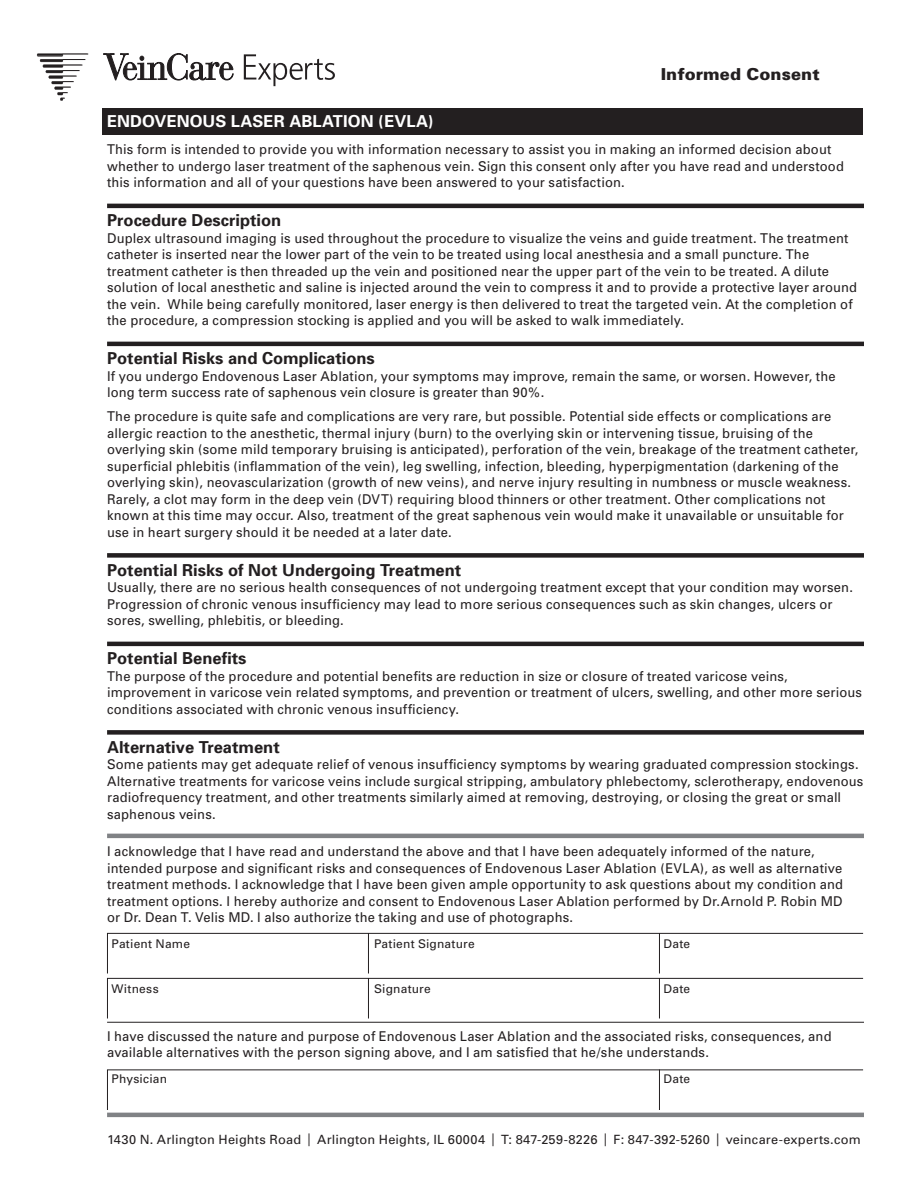
<style>
.page{position:relative;width:918px;height:1188px;background:#fff}
.page>*{position:absolute;margin:0;border:0;box-sizing:border-box;transform-origin:0 0}
.t1{font:700 16.5px "Univers";color:#231f20}
.t2{font:700 16.5px "Univers";letter-spacing:.005em;color:#fff}
.t3{font:900 16.5px "Univers";letter-spacing:.005em;color:#231f20}
.t4{font:13.5px/16.5px "Univers";letter-spacing:.01em;color:#231f20;scale:.96 1}
.t5{font:12.75px "Univers";letter-spacing:.015em;color:#231f20}
.t6{font:12px "Univers";letter-spacing:.015em;color:#231f20}
</style>
<div class="page">
<div style="left:103px;top:108px;width:760px;height:27px;background:#231f20"></div>
<hr style="left:107px;top:204px;width:757px;height:4px;background:#231f20">
<hr style="left:107px;top:342px;width:757px;height:4px;background:#231f20">
<div style="left:107px;top:553px;width:757px;height:5px;background:#231f20"></div>
<hr style="left:107px;top:642px;width:757px;height:4px;background:#231f20">
<div style="left:107px;top:730px;width:757px;height:5px;background:#231f20"></div>
<hr style="left:107px;top:834px;width:757px;height:4px;background:#808285">
<hr style="left:107px;top:1022px;width:757px;height:1px;background:#231f20">
<hr style="left:107px;top:1113px;width:757px;height:4px;background:#808285">
<svg style="left:107px;top:933px;width:757px;height:86px"></svg>
<hr style="left:659px;top:978px;width:1px;height:40px;background:#231f20">
<hr style="left:368px;top:933px;width:1px;height:41px;background:#231f20">
<hr style="left:368px;top:978px;width:1px;height:40px;background:#231f20">
<svg style="left:107px;top:1069px;width:757px;height:41px"></svg>
<hr style="left:659px;top:1070px;width:1px;height:40px;background:#231f20">
<svg style="left:37px;top:53px;width:51px;height:48px"></svg>
<svg style="left:103px;top:53px;width:130px;height:27px"></svg>
<svg style="left:244px;top:54px;width:91px;height:32px"></svg>
<p class="t3" style="left:661px;top:64px;width:161px">Informed Consent</p>
<p class="t2" style="left:107px;top:111px;width:328px">ENDOVENOUS LASER ABLATION (EVLA)</p>
<p class="t4" style="left:107px;top:141px;width:769px">This form is intended to provide you with information necessary to assist you in making an informed decision about whether to undergo laser treatment of the saphenous vein. Sign this consent only after you have read and understood this information and all of your questions have been answered to your satisfaction.</p>
<p class="t1" style="left:107px;top:210px;width:176px">Procedure Description</p>
<p class="t4" style="left:107px;top:230px;width:783px">Duplex ultrasound imaging is used throughout the procedure to visualize the veins and guide treatment. The treatment catheter is inserted near the lower part of the vein to be treated using local anesthesia and a small puncture. The treatment catheter is then threaded up the vein and positioned near the upper part of the vein to be treated. A dilute solution of local anesthetic and saline is injected around the vein to compress it and to provide a protective layer around the vein. While being carefully monitored, laser energy is then delivered to treat the targeted vein. At the completion of the procedure, a compression stocking is applied and you will be asked to walk immediately.</p>
<p class="t1" style="left:107px;top:348px;width:269px">Potential Risks and Complications</p>
<p class="t4" style="left:107px;top:368px;width:760px">If you undergo Endovenous Laser Ablation, your symptoms may improve, remain the same, or worsen. However, the long term success rate of saphenous vein closure is greater than 90%.</p>
<p class="t4" style="left:107px;top:408px;width:784px">The procedure is quite safe and complications are very rare, but possible. Potential side effects or complications are allergic reaction to the anesthetic, thermal injury (burn) to the overlying skin or intervening tissue, bruising of the overlying skin (some mild temporary bruising is anticipated), perforation of the vein, breakage of the treatment catheter, superficial phlebitis (inflammation of the vein), leg swelling, infection, bleeding, hyperpigmentation (darkening of the overlying skin), neovascularization (growth of new veins), and nerve injury resulting in numbness or muscle weakness.<br>Rarely, a clot may form in the deep vein (DVT) requiring blood thinners or other treatment. Other complications not known at this time may occur. Also, treatment of the great saphenous vein would make it unavailable or unsuitable for use in heart surgery should it be needed at a later date.</p>
<p class="t1" style="left:107px;top:560px;width:356px">Potential Risks of Not Undergoing Treatment</p>
<p class="t4" style="left:107px;top:579px;width:778px">Usually, there are no serious health consequences of not undergoing treatment except that your condition may worsen.<br>Progression of chronic venous insufficiency may lead to more serious consequences such as skin changes, ulcers or sores, swelling, phlebitis, or bleeding.</p>
<p class="t1" style="left:107px;top:648px;width:141px">Potential Benefits</p>
<p class="t4" style="left:107px;top:668px;width:788px">The purpose of the procedure and potential benefits are reduction in size or closure of treated varicose veins, improvement in varicose vein related symptoms, and prevention or treatment of ulcers, swelling, and other more serious conditions associated with chronic venous insufficiency.</p>
<p class="t1" style="left:107px;top:737px;width:174px">Alternative Treatment</p>
<p class="t4" style="left:107px;top:756px;width:789px">Some patients may get adequate relief of venous insufficiency symptoms by wearing graduated compression stockings.<br>Alternative treatments for varicose veins include surgical stripping, ambulatory phlebectomy, sclerotherapy, endovenous radiofrequency treatment, and other treatments similarly aimed at removing, destroying, or closing the great or small saphenous veins.</p>
<p class="t4" style="left:107px;top:843px;width:768px">I acknowledge that I have read and understand the above and that I have been adequately informed of the nature, intended purpose and significant risks and consequences of Endovenous Laser Ablation (EVLA), as well as alternative treatment methods. I acknowledge that I have been given ample opportunity to ask questions about my condition and treatment options. I hereby authorize and consent to Endovenous Laser Ablation performed by Dr.Arnold P. Robin MD or Dr. Dean T. Velis MD. I also authorize the taking and use of photographs.</p>
<p class="t6" style="left:112px;top:936px;width:80px">Patient Name</p>
<p class="t6" style="left:374px;top:936px;width:102px">Patient Signature</p>
<p class="t6" style="left:664px;top:936px;width:28px">Date</p>
<p class="t6" style="left:112px;top:981px;width:49px">Witness</p>
<p class="t6" style="left:374px;top:981px;width:58px">Signature</p>
<p class="t6" style="left:664px;top:981px;width:28px">Date</p>
<p class="t4" style="left:107px;top:1028px;width:756px">I have discussed the nature and purpose of Endovenous Laser Ablation and the associated risks, consequences, and available alternatives with the person signing above, and I am satisfied that he/she understands.</p>
<p class="t6" style="left:112px;top:1071px;width:57px">Physician</p>
<p class="t6" style="left:664px;top:1071px;width:28px">Date</p>
<p class="t5" style="left:107px;top:1132px;width:755px">1430 N. Arlington Heights Road | Arlington Heights, IL 60004 | T: 847-259-8226 | F: 847-392-5260 | veincare-experts.com</p>
</div>
